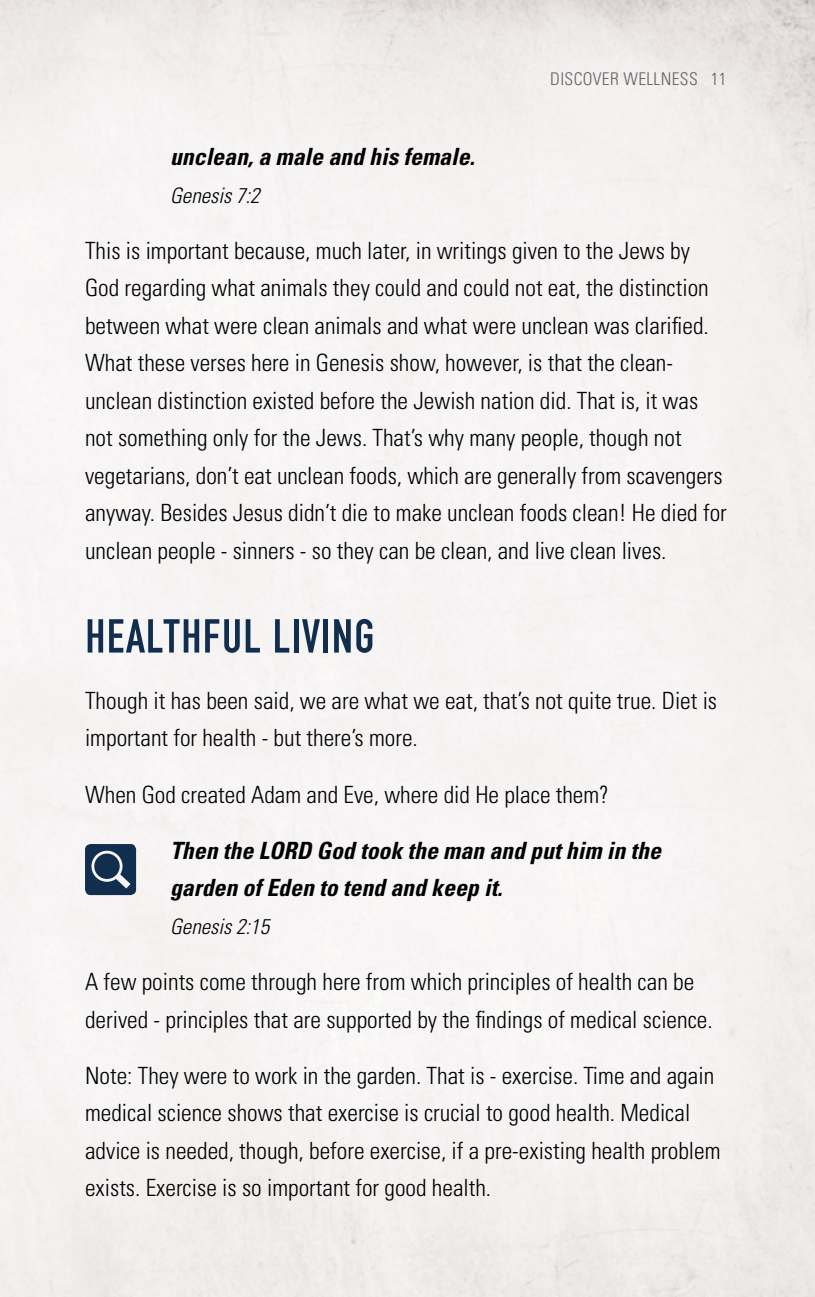
<style>
.page{position:relative;width:815px;height:1297px;background:#fff}
.page>*{position:absolute;margin:0;border:0;box-sizing:border-box;transform-origin:0 0}
.t1{font:50px "Fette Eng D";letter-spacing:.015em;color:#112e4f}
.t2{font:300 condensed 23.75px/37.5px "Univers";color:#000}
.t3{font:italic 700 condensed 23.75px/37.5px "Univers";color:#000}
.t4{font:italic 300 condensed 21.25px "Univers";color:#000}
.t5{font:300 condensed 17.5px "Univers";letter-spacing:.02em;color:#636466}
</style>
<div class="page">
<svg style="left:85px;top:844px;width:51px;height:51px;background:#314966"></svg>
<p class="t5" style="left:550px;top:68px;width:178px">DISCOVER WELLNESS 11</p>
<p class="t3" style="left:170px;top:138px;width:306px">unclean, a male and his female.</p>
<p class="t4" style="left:170px;top:182px;width:91px">Genesis 7:2</p>
<p class="t2" style="left:85px;top:232px;width:643px">This is important because, much later, in writings given to the Jews by God regarding what animals they could and could not eat, the distinction between what were clean animals and what were unclean was clarified.<br>What these verses here in Genesis show, however, is that the clean&shy;unclean distinction existed before the Jewish nation did. That is, it was not something only for the Jews. That’s why many people, though not vegetarians, don’t eat unclean foods, which are generally from scavengers anyway. Besides Jesus didn’t die to make unclean foods clean! He died for unclean people - sinners - so they can be clean, and live clean lives.</p>
<h1 class="t1" style="left:85px;top:609px;width:291px">HEALTHFUL LIVING</h1>
<p class="t2" style="left:85px;top:682px;width:634px">Though it has been said, we are what we eat, that’s not quite true. Diet is important for health - but there’s more.</p>
<p class="t2" style="left:85px;top:775px;width:525px">When God created Adam and Eve, where did He place them?</p>
<p class="t3" style="left:170px;top:831px;width:492px">Then the LORD God took the man and put him in the garden of Eden to tend and keep it.</p>
<p class="t4" style="left:170px;top:913px;width:101px">Genesis 2:15</p>
<p class="t2" style="left:85px;top:963px;width:629px">A few points come through here from which principles of health can be derived - principles that are supported by the findings of medical science.</p>
<p class="t2" style="left:85px;top:1057px;width:637px">Note: They were to work in the garden. That is - exercise. Time and again medical science shows that exercise is crucial to good health. Medical advice is needed, though, before exercise, if a pre-existing health problem exists. Exercise is so important for good health.</p>
</div>
